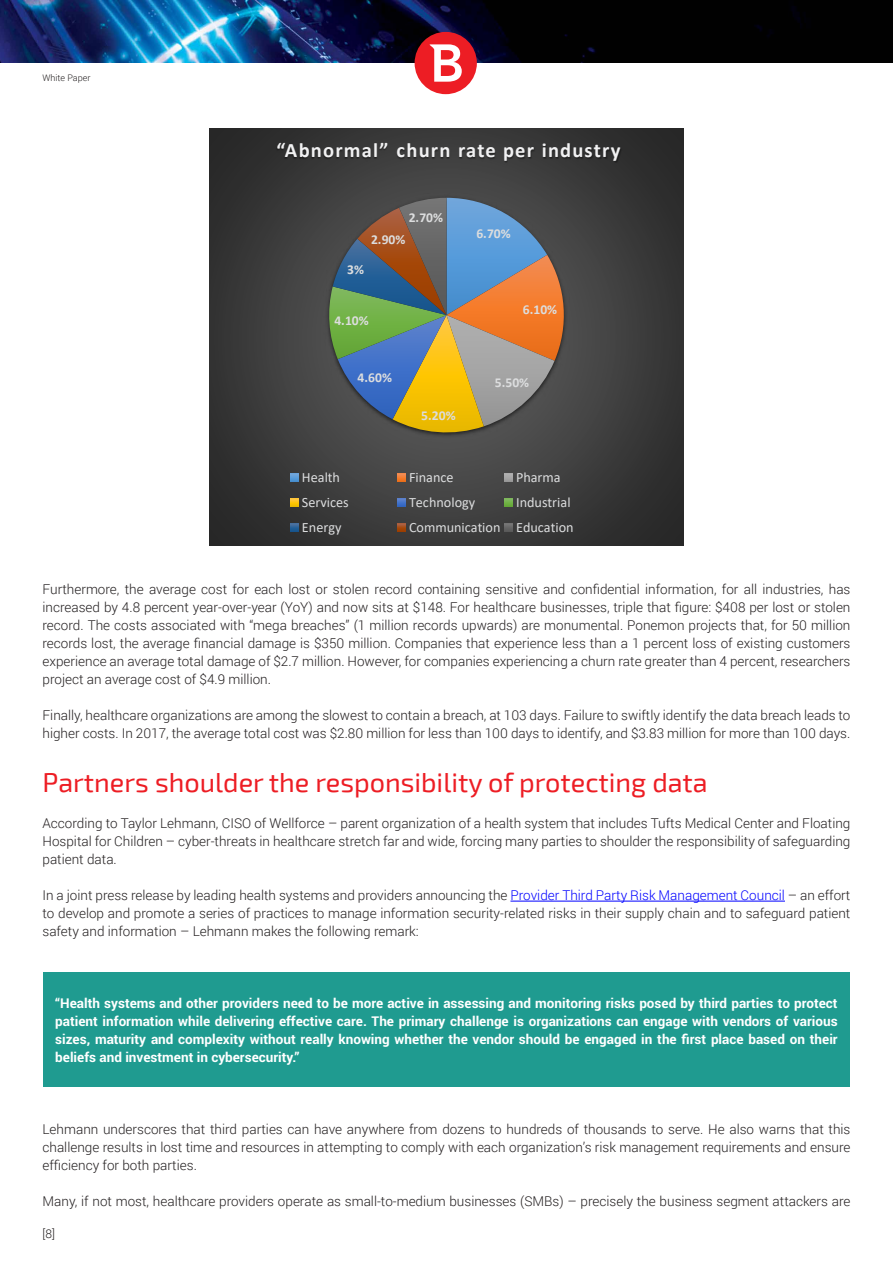
<style>
.page{position:relative;width:893px;height:1263px;background:#fff}
.page>*{position:absolute;margin:0;border:0;box-sizing:border-box;transform-origin:0 0}
.t1{font:27px "Exo 2";color:#ed1d24}
.t2{font:700 20.55px "Calibri";letter-spacing:.055em;color:#f1f1f2}
.t3{font:14.25px "Calibri";color:#dcddde}
.t4{font:700 13.65px "Calibri";letter-spacing:.005em;color:#dcddde}
.t5{font:300 13.5px/18px "Roboto";color:#231f20;text-align:justify}
.t6{font:700 13.5px/18px "Roboto";color:#fff;text-align:justify}
.t7{font:300 12px "Roboto";color:#231f20}
.t8{font:300 9px "Roboto";color:#231f20}
.s1{color:#00f}
</style>
<div class="page">
<img style="left:0;top:0;width:893px;height:62px">
<div style="left:415px;top:32px;width:62px;height:62px;background:#ed1d24;border-radius:50%"></div>
<svg style="left:430px;top:44px;width:32px;height:38px"></svg>
<hr style="left:510px;top:901px;width:275px;height:1px;background:#00f">
<div style="left:43px;top:973px;width:807px;height:114px;background:#1f9b90"></div>
<svg style="left:210px;top:128px;width:473px;height:418px;background:#3a3a3a"></svg>
<img style="left:452px;top:194px;width:101px;height:4px">
<img style="left:387px;top:436px;width:102px;height:4px">
<img style="left:323px;top:282px;width:4px;height:85px">
<img style="left:393px;top:194px;width:59px;height:4px">
<svg style="left:327px;top:198px;width:242px;height:238px;background:#7e7b67"></svg>
<img style="left:262px;top:131px;width:381px;height:48px">
<svg style="left:291px;top:474px;width:8px;height:8px"></svg>
<svg style="left:398px;top:474px;width:8px;height:8px"></svg>
<svg style="left:505px;top:474px;width:8px;height:8px"></svg>
<svg style="left:291px;top:499px;width:8px;height:8px"></svg>
<svg style="left:398px;top:499px;width:8px;height:8px"></svg>
<svg style="left:505px;top:499px;width:8px;height:8px"></svg>
<svg style="left:291px;top:524px;width:8px;height:7px"></svg>
<svg style="left:398px;top:524px;width:8px;height:7px"></svg>
<svg style="left:505px;top:524px;width:8px;height:7px"></svg>
<p class="t8" style="left:43px;top:71px;width:49px">White Paper</p>
<h2 class="t2" style="left:276px;top:136px;width:346px">“Abnormal” churn rate per industry</h2>
<p class="t4" style="left:409px;top:208px;width:36px">2.70%</p>
<p class="t4" style="left:371px;top:230px;width:36px">2.90%</p>
<p class="t4" style="left:347px;top:260px;width:18px">3%</p>
<p class="t4" style="left:334px;top:311px;width:36px">4.10%</p>
<p class="t4" style="left:357px;top:367px;width:36px">4.60%</p>
<p class="t4" style="left:421px;top:406px;width:36px">5.20%</p>
<p class="t4" style="left:476px;top:223px;width:36px">6.70%</p>
<p class="t4" style="left:523px;top:300px;width:36px">6.10%</p>
<p class="t4" style="left:495px;top:373px;width:36px">5.50%</p>
<p class="t3" style="left:302px;top:467px;width:40px">Health</p>
<p class="t3" style="left:409px;top:467px;width:46px">Finance</p>
<p class="t3" style="left:516px;top:467px;width:46px">Pharma</p>
<p class="t3" style="left:302px;top:492px;width:48px">Services</p>
<p class="t3" style="left:409px;top:492px;width:68px">Technology</p>
<p class="t3" style="left:516px;top:492px;width:56px">Industrial</p>
<p class="t3" style="left:302px;top:517px;width:41px">Energy</p>
<p class="t3" style="left:409px;top:517px;width:166px">Communication Education</p>
<p class="t5" style="left:43px;top:580px;width:809px">Furthermore, the average cost for each lost or stolen record containing sensitive and confidential information, for all industries, has increased by 4.8 percent year-over-year (YoY) and now sits at $148. For healthcare businesses, triple that figure: $408 per lost or stolen record. The costs associated with “mega breaches” (1 million records upwards) are monumental. Ponemon projects that, for 50 million records lost, the average financial damage is $350 million. Companies that experience less than a 1 percent loss of existing customers experience an average total damage of $2.7 million. However, for companies experiencing a churn rate greater than 4 percent, researchers project an average cost of $4.9 million.</p>
<p class="t5" style="left:43px;top:706px;width:809px">Finally, healthcare organizations are among the slowest to contain a breach, at 103 days. Failure to swiftly identify the data breach leads to higher costs. In 2017, the average total cost was $2.80 million for less than 100 days to identify, and $3.83 million for more than 100 days.</p>
<h1 class="t1" style="left:43px;top:767px;width:667px">Partners shoulder the responsibility of protecting data</h1>
<p class="t5" style="left:43px;top:814px;width:809px">According to Taylor Lehmann, CISO of Wellforce – parent organization of a health system that includes Tufts Medical Center and Floating Hospital for Children – cyber-threats in healthcare stretch far and wide, forcing many parties to shoulder the responsibility of safeguarding patient data.</p>
<p class="t5" style="left:43px;top:886px;width:809px">In a joint press release by leading health systems and providers announcing the <span class="s1">Provider Third Party Risk Management Council</span> – an effort to develop and promote a series of practices to manage information security-related risks in their supply chain and to safeguard patient safety and information – Lehmann makes the following remark:</p>
<p class="t6" style="left:55px;top:994px;width:784px">“Health systems and other providers need to be more active in assessing and monitoring risks posed by third parties to protect patient information while delivering effective care. The primary challenge is organizations can engage with vendors of various sizes, maturity and complexity without really knowing whether the vendor should be engaged in the first place based on their beliefs and investment in cybersecurity.”</p>
<p class="t5" style="left:43px;top:1120px;width:809px">Lehmann underscores that third parties can have anywhere from dozens to hundreds of thousands to serve. He also warns that this challenge results in lost time and resources in attempting to comply with each organization’s risk management requirements and ensure efficiency for both parties.</p>
<p class="t5" style="left:43px;top:1192px;width:809px">Many, if not most, healthcare providers operate as small-to-medium businesses (SMBs) – precisely the business segment attackers are</p>
<p class="t7" style="left:43px;top:1225px;width:14px">[8]</p>
</div>
